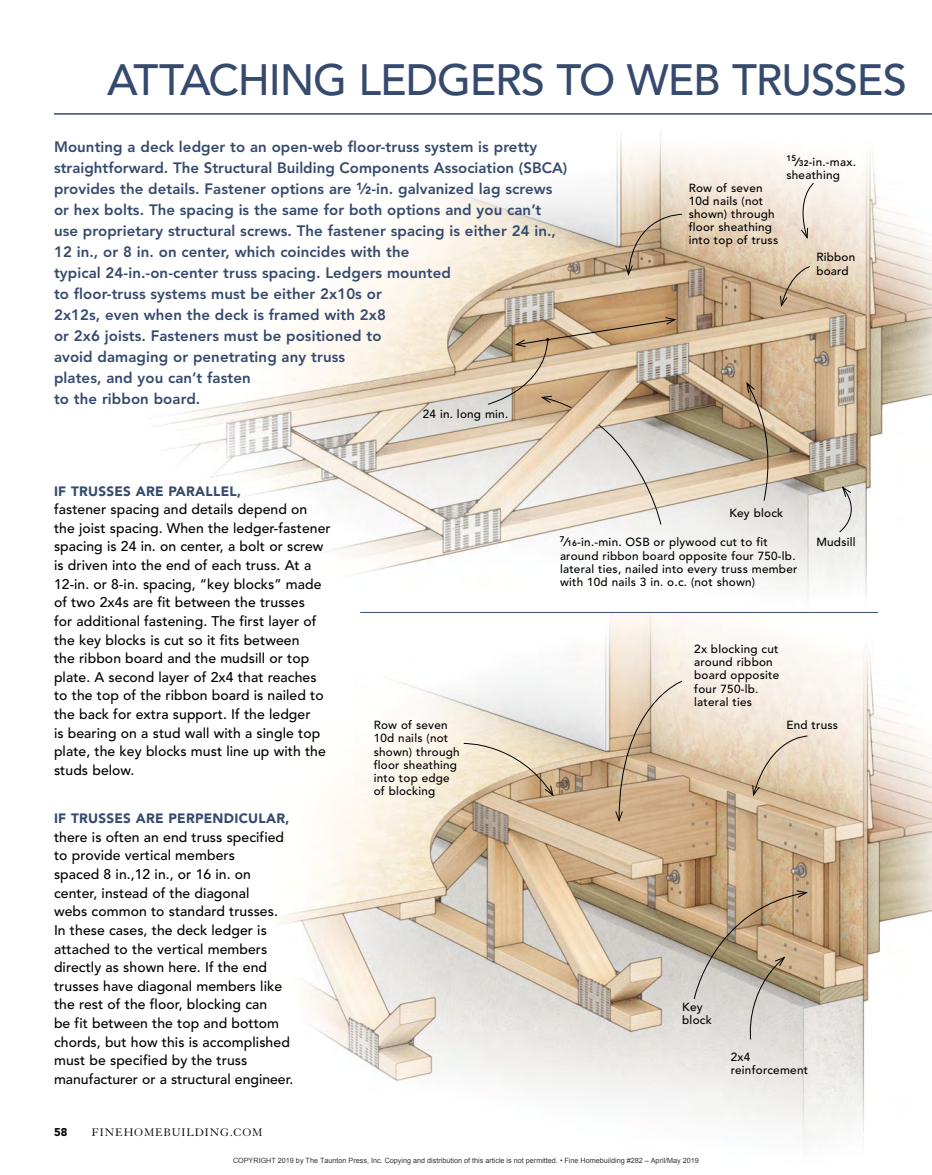
<style>
.page{position:relative;width:932px;height:1175px;background:#fff}
.page>*{position:absolute;margin:0;border:0;box-sizing:border-box;transform-origin:0 0}
.t1{font:500 43.5px "Avenir LT Std";letter-spacing:-.025em;color:#364a6e}
.t2{font:800 15px/21px "Avenir LT Std";letter-spacing:.005em;color:#364a6e}
.t3{font:500 13.95px/18.6px "Avenir LT Std";letter-spacing:.005em;color:#000}
.t4{font:900 13.5px "Avenir LT Std";letter-spacing:.02em;color:#364a6e}
.t5{font:12px "Granjon LT Std";letter-spacing:.07em;color:#000}
.t6{font:500 11.7px/13.2px "Avenir LT Std";letter-spacing:.02em;color:#000}
.t7{font:900 11.25px "Avenir LT Std";color:#000}
.t8{font:7.2px "Arial";color:rgb(0 0 0/.8)}
.s1{font-weight:900}
.s2{font-weight:900;font-size:10.5px}
.s3{font-weight:800}
.s4{font-weight:800;font-size:8.25px}
</style>
<div class="page">
<img style="left:282px;top:613px;width:650px;height:529px">
<img style="left:158px;top:135px;width:774px;height:477px">
<hr style="left:54px;top:113px;width:878px;height:2px;background:#364a6e">
<hr style="left:360px;top:612px;width:518px;height:1px;background:#364a6e">
<svg style="left:614px;top:680px;width:69px;height:142px"></svg>
<svg style="left:838px;top:486px;width:25px;height:47px"></svg>
<svg style="left:746px;top:381px;width:25px;height:120px"></svg>
<svg style="left:463px;top:741px;width:91px;height:56px"></svg>
<svg style="left:779px;top:266px;width:31px;height:42px"></svg>
<svg style="left:795px;top:182px;width:19px;height:58px"></svg>
<svg style="left:625px;top:213px;width:57px;height:63px"></svg>
<svg style="left:752px;top:735px;width:56px;height:62px"></svg>
<svg style="left:693px;top:890px;width:115px;height:150px"></svg>
<svg style="left:597px;top:424px;width:64px;height:101px"></svg>
<svg style="left:487px;top:317px;width:190px;height:92px"></svg>
<p class="t1" style="left:107px;top:55px;width:636px">Attachi ng ledg ers to web truss</p>
<p class="t1" style="left:856px;top:55px;width:47px">es</p>
<p class="t2" style="left:54px;top:136px;width:515px">Mounting a deck ledger to an open-web floor-truss system is pretty straightforward. The Structural Building Components Association (SBCA) provides the details. Fastener options are <sup>1</sup><span class="s1">⁄</span><span class="s2">2</span>-in. galvanized lag screws or hex bolts. The spacing is the same for both options and you can’t use proprietary structural screws. The fastener spacing is either 24 in., 12 in., or 8 in. on center, which coincides with the<br>typical 24-in.-on-center truss spacing. Ledgers mounted<br>to floor-truss systems must be either 2x10s or<br>2x12s, even when the deck is framed with 2x8<br>or 2x6 joists. Fasteners must be positioned to<br>avoid damaging or penetrating any truss<br>plates, and you can’t fasten<br>to the ribbon board.</p>
<p class="t6" style="left:423px;top:408px;width:87px">24 in. long min.</p>
<p class="t6" style="left:688px;top:181px;width:91px">Row of seven<br>10d nails (not shown) through floor sheathing into top of truss</p>
<p class="t6" style="left:786px;top:156px;width:71px"><sup>15</sup><span class="s3">⁄</span><span class="s4">32</span>-in.-max. sheathing</p>
<p class="t6" style="left:816px;top:251px;width:40px">Ribbon board</p>
<p class="t4" style="left:54px;top:483px;width:188px">IF TRUSSES ARE PARALLEL,</p>
<p class="t3" style="left:54px;top:500px;width:278px">fastener spacing and details depend on the joist spacing. When the ledger-fastener spacing is 24 in. on center, a bolt or screw is driven into the end of each truss. At a 12-in. or 8-in. spacing, “key blocks” made of two 2x4s are fit between the trusses<br>for additional fastening. The first layer of the key blocks is cut so it fits between<br>the ribbon board and the mudsill or top plate. A second layer of 2x4 that reaches to the top of the ribbon board is nailed to the back for extra support. If the ledger<br>is bearing on a stud wall with a single top plate, the key blocks must line up with the studs below.</p>
<p class="t4" style="left:54px;top:810px;width:237px">IF TRUSSES ARE PERPENDICULAR,</p>
<p class="t3" style="left:54px;top:828px;width:241px">there is often an end truss specified to provide vertical members<br>spaced 8 in.,12 in., or 16 in. on center, instead of the diagonal<br>webs common to standard trusses.<br>In these cases, the deck ledger is attached to the vertical members directly as shown here. If the end trusses have diagonal members like the rest of the floor, blocking can<br>be fit between the top and bottom chords, but how this is accomplished must be specified by the truss manufacturer or a structural engineer.</p>
<p class="t6" style="left:374px;top:719px;width:87px">Row of seven<br>10d nails (not shown) through floor sheathing into top edge of blocking</p>
<p class="t6" style="left:729px;top:506px;width:55px">Key block</p>
<p class="t6" style="left:560px;top:536px;width:239px"><sup>7</sup><span class="s3">⁄</span><span class="s4">16</span>-in.-min. OSB or plywood cut to fit around ribbon board opposite four 750-lb. lateral ties, nailed into every truss member with 10d nails 3 in. o.c. (not shown)</p>
<p class="t6" style="left:816px;top:536px;width:41px">Mudsill</p>
<p class="t6" style="left:694px;top:642px;width:87px">2x blocking cut around ribbon board opposite four 750-lb. lateral ties</p>
<p class="t6" style="left:786px;top:719px;width:53px">End truss</p>
<p class="t6" style="left:682px;top:1000px;width:31px">Key block</p>
<p class="t6" style="left:730px;top:1050px;width:79px">2x4 reinforcement</p>
<p class="t7" style="left:54px;top:1125px;width:15px">58</p>
<p class="t5" style="left:92px;top:1126px;width:172px">FINEHOMEBUILDING.COM</p>
<p class="t8" style="left:233px;top:1155px;width:467px">COPYRIGHT 2019 by The Taunton Press, Inc. Copying and distribution of this article is not permitted. • Fine Homebuilding #282 – April/May 2019</p>
</div>
